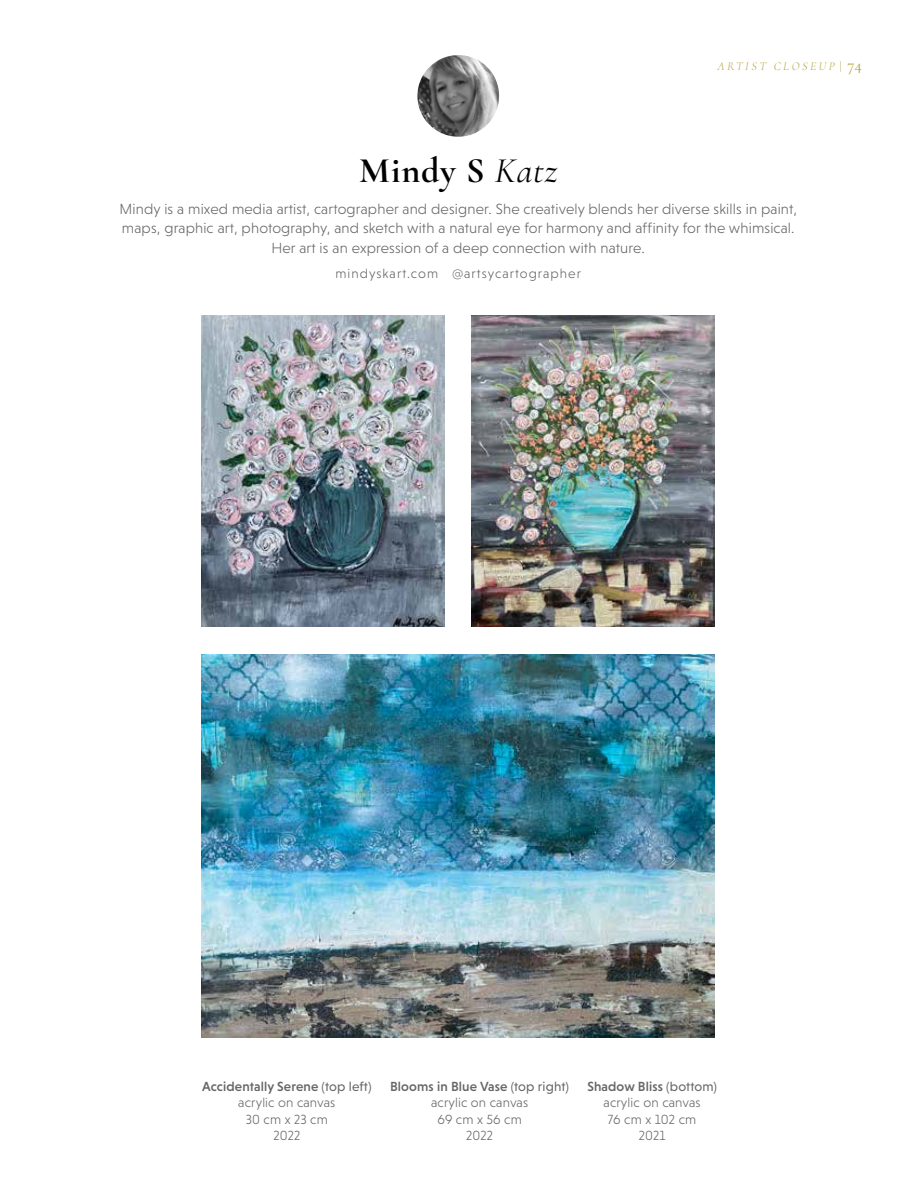
<style>
.page{position:relative;width:918px;height:1188px;background:#fff}
.page>*{position:absolute;margin:0;border:0;box-sizing:border-box;transform-origin:0 0}
.t1{font:700 36px "Cormorant";letter-spacing:.025em;color:#000}
.t2{font:300 15px/19.5px "Niveau Grotesk";letter-spacing:.01em;color:#666;text-align:center}
.t3{font:300 13.5px/16.5px "Niveau Grotesk";letter-spacing:.01em;color:#666;text-align:center}
.t4{font:300 13.5px "Niveau Grotesk";letter-spacing:.075em;color:#666}
.t5{font:italic 300 12px "Cormorant";letter-spacing:.21em;color:#b39e33}
.s1{font-weight:400;font-style:italic}
.s2{font-weight:400;font-style:normal}
.s3{font-weight:400;font-style:normal;font-size:16.5px}
.s4{font-weight:500}
.s5{font-weight:400}
</style>
<div class="page">
<img style="left:417px;top:55px;width:82px;height:82px;border-radius:41px">
<img style="left:202px;top:315px;width:243px;height:312px">
<img style="left:472px;top:315px;width:243px;height:312px">
<img style="left:202px;top:654px;width:513px;height:383px">
<h1 class="t1" style="left:359px;top:148px;width:199px">Mindy S <span class="s1">Katz</span></h1>
<p class="t5" style="left:718px;top:59px;width:146px">ARTIST CLOSEUP <span class="s2">|</span> <span class="s3">74</span></p>
<p class="t2" style="left:120px;top:199px;width:679px">Mindy is a mixed media artist, cartographer and designer. She creatively blends her diverse skills in paint, maps, graphic art, photography, and sketch with a natural eye for harmony and affinity for the whimsical.<br>Her art is an expression of a deep connection with nature.</p>
<p class="t4" style="left:336px;top:266px;width:247px">mindyskart.com @artsycartographer</p>
<p class="t3" style="left:202px;top:1078px;width:171px"><span class="s4">Accidentally Serene</span> <span class="s5">(top left) </span>acrylic on canvas<br>30 cm x 23 cm<br>2022</p>
<p class="t3" style="left:390px;top:1078px;width:180px"><span class="s4">Blooms in Blue Vase</span> <span class="s5">(top right) </span>acrylic on canvas<br>69 cm x 56 cm<br>2022</p>
<p class="t3" style="left:587px;top:1078px;width:131px"><span class="s4">Shadow Bliss</span> <span class="s5">(bottom) </span>acrylic on canvas<br>76 cm x 102 cm<br>2021</p>
</div>
